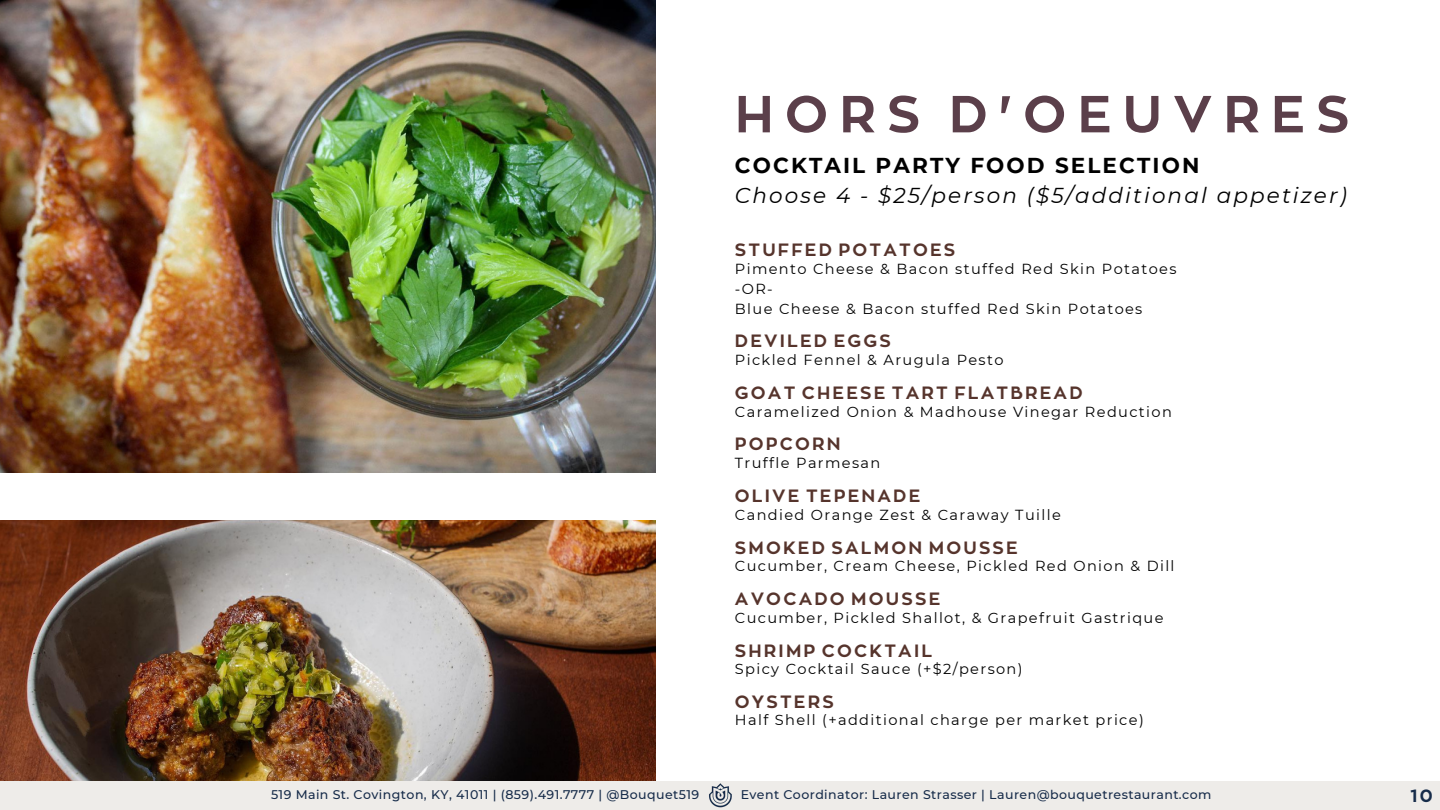
<style>
.page{position:relative;width:1440px;height:810px;background:#fff}
.page>*{position:absolute;margin:0;border:0;box-sizing:border-box;transform-origin:0 0}
.t1{font:51.7px "RTL Corporative Bold";letter-spacing:.215em;color:#5b3f4a}
.t2{font:italic 21.6px "Montserrat";letter-spacing:.1em;color:#000}
.t3{font:700 21.6px "Montserrat";letter-spacing:.1em;color:#000}
.t4{font:17.7px "RTL Corporative Bold";letter-spacing:.125em;color:#56342c}
.t5{font:17.7px "RTL Corporative Bold";color:#172c4a}
.t6{font:14.6px/19.9px "Montserrat";letter-spacing:.095em;color:#000}
.t7{font:500 12.6px "Montserrat";letter-spacing:.035em;color:#172c4a}
</style>
<div class="page">
<img style="left:0;top:520px;width:656px;height:261px">
<img style="left:0;top:0;width:656px;height:472px">
<div style="left:0;top:781px;width:1440px;height:29px;background:#eeece9"></div>
<img style="left:709px;top:784px;width:23px;height:24px">
<p class="t1" style="left:735px;top:79px;width:616px">HORS D'OEUVRES</p>
<h2 class="t3" style="left:735px;top:152px;width:466px">COCKTAIL PARTY FOOD SELECTION</h2>
<h2 class="t2" style="left:735px;top:182px;width:614px">Choose 4 - $25/person ($5/additional appetizer)</h2>
<h1 class="t4" style="left:735px;top:238px;width:222px">STUFFED POTATOES</h1>
<h4 class="t6" style="left:735px;top:259px;width:443px">Pimento Cheese &amp; Bacon stuffed Red Skin Potatoes -OR-<br>Blue Cheese &amp; Bacon stuffed Red Skin Potatoes</h4>
<p class="t4" style="left:735px;top:329px;width:158px">DEVILED EGGS</p>
<h4 class="t6" style="left:735px;top:350px;width:270px">Pickled Fennel &amp; Arugula Pesto</h4>
<p class="t4" style="left:735px;top:381px;width:349px">GOAT CHEESE TART FLATBREAD</p>
<h4 class="t6" style="left:735px;top:401px;width:438px">Caramelized Onion &amp; Madhouse Vinegar Reduction</h4>
<p class="t4" style="left:735px;top:432px;width:107px">POPCORN</p>
<h4 class="t6" style="left:735px;top:453px;width:147px">Truffle Parmesan</h4>
<h4 class="t4" style="left:735px;top:484px;width:187px">OLIVE TEPENADE</h4>
<p class="t6" style="left:735px;top:504px;width:327px">Candied Orange Zest &amp; Caraway Tuille</p>
<p class="t4" style="left:735px;top:535px;width:284px">SMOKED SALMON MOUSSE</p>
<h4 class="t6" style="left:735px;top:556px;width:441px">Cucumber, Cream Cheese, Pickled Red Onion &amp; Dill</h4>
<p class="t4" style="left:735px;top:587px;width:207px">AVOCADO MOUSSE</p>
<p class="t6" style="left:735px;top:608px;width:430px">Cucumber, Pickled Shallot, &amp; Grapefruit Gastrique</p>
<h4 class="t4" style="left:735px;top:638px;width:199px">SHRIMP COCKTAIL</h4>
<p class="t6" style="left:735px;top:659px;width:289px">Spicy Cocktail Sauce (+$2/person)</p>
<h4 class="t4" style="left:735px;top:690px;width:100px">OYSTERS</h4>
<p class="t6" style="left:735px;top:710px;width:410px">Half Shell (+additional charge per market price)</p>
<p class="t7" style="left:271px;top:787px;width:430px">519 Main St. Covington, KY, 41011 | (859).491.7777 | @Bouquet519</p>
<p class="t7" style="left:741px;top:787px;width:472px">Event Coordinator: Lauren Strasser | Lauren@bouquetrestaurant.com</p>
<p class="t5" style="left:1410px;top:784px;width:24px">10</p>
</div>
